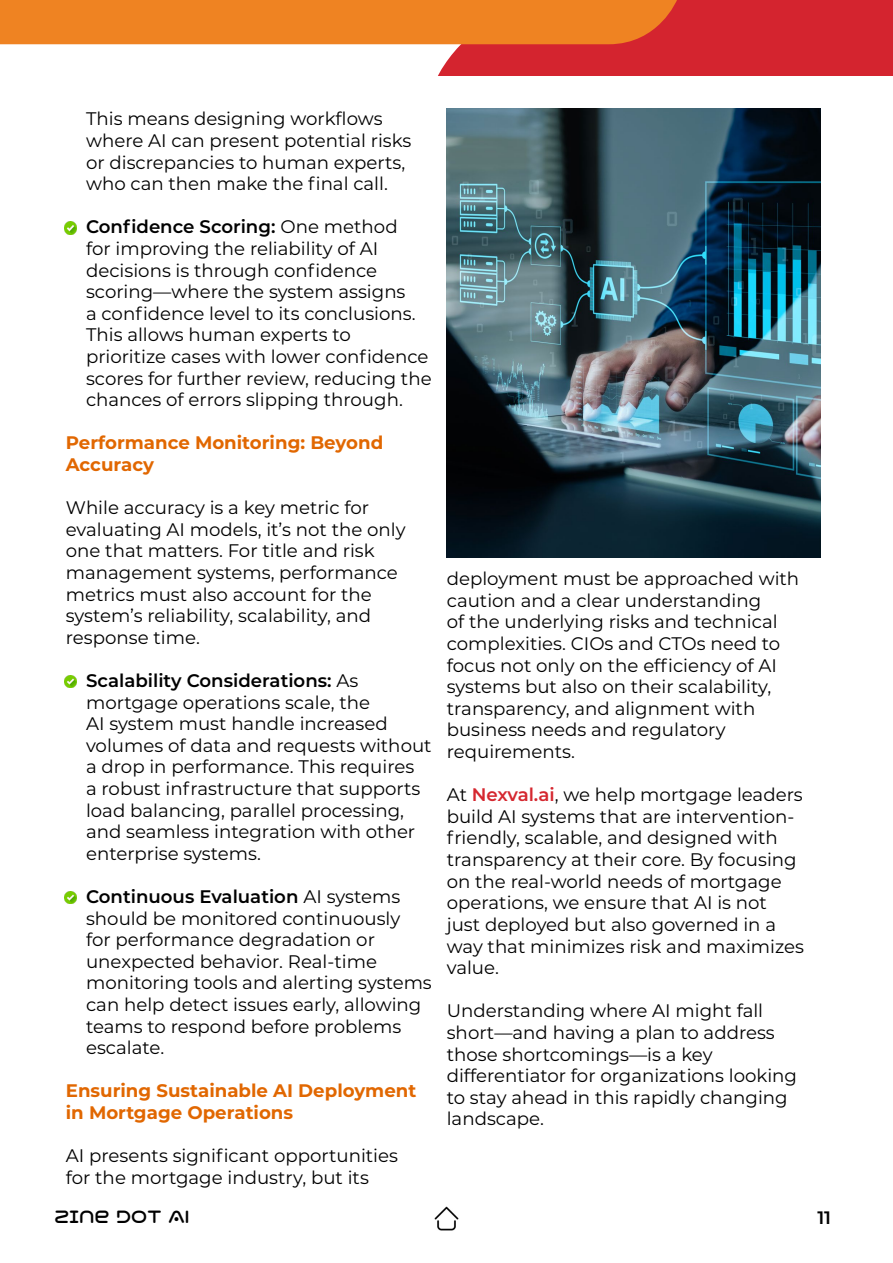
<style>
.page{position:relative;width:893px;height:1263px;background:#fff}
.page>*{position:absolute;margin:0;border:0;box-sizing:border-box;transform-origin:0 0}
.t1{font:18.15px/21.6px "Montserrat";color:#000}
.t2{font:700 18.15px/21.6px "Montserrat";color:#e16701}
.t3{font:600 18px "Montserrat";color:#000}
.t4{font:17.25px "Varino Normal";letter-spacing:-.03em;color:#000}
.s1{font-weight:600}
.s2{font-weight:600;color:#d5272f}
</style>
<div class="page">
<img style="left:434px;top:1206px;width:25px;height:25px">
<img style="left:446px;top:108px;width:374px;height:449px">
<svg style="left:65px;top:222px;width:12px;height:12px"></svg>
<svg style="left:65px;top:675px;width:12px;height:12px"></svg>
<svg style="left:65px;top:891px;width:12px;height:12px"></svg>
<svg style="left:0;top:0;width:893px;height:76px"></svg>
<p class="t1" style="left:86px;top:108px;width:327px">This means designing workflows where AI can present potential risks or discrepancies to human experts, who can then make the final call.</p>
<p class="t1" style="left:86px;top:216px;width:347px"><span class="s1">Confidence Scoring:</span> One method<br>for improving the reliability of AI decisions is through confidence scoring—where the system assigns<br>a confidence level to its conclusions.<br>This allows human experts to prioritize cases with lower confidence scores for further review, reducing the chances of errors slipping through.</p>
<p class="t2" style="left:66px;top:431px;width:319px">Performance Monitoring: Beyond<br>Accuracy</p>
<p class="t1" style="left:66px;top:496px;width:341px">While accuracy is a key metric for evaluating AI models, it’s not the only one that matters. For title and risk management systems, performance metrics must also account for the system’s reliability, scalability, and response time.</p>
<p class="t1" style="left:86px;top:669px;width:347px"><span class="s1">Scalability Considerations:</span> As mortgage operations scale, the<br>AI system must handle increased volumes of data and requests without a drop in performance. This requires<br>a robust infrastructure that supports load balancing, parallel processing, and seamless integration with other enterprise systems.</p>
<p class="t1" style="left:86px;top:885px;width:347px"><span class="s1">Continuous Evaluation</span> AI systems should be monitored continuously<br>for performance degradation or unexpected behavior. Real-time monitoring tools and alerting systems can help detect issues early, allowing teams to respond before problems escalate.</p>
<p class="t2" style="left:66px;top:1079px;width:352px">Ensuring Sustainable AI Deployment in Mortgage Operations</p>
<p class="t1" style="left:66px;top:1144px;width:334px">AI presents significant opportunities for the mortgage industry, but its</p>
<p class="t1" style="left:447px;top:567px;width:354px">deployment must be approached with caution and a clear understanding<br>of the underlying risks and technical complexities. CIOs and CTOs need to focus not only on the efficiency of AI systems but also on their scalability, transparency, and alignment with business needs and regulatory requirements.</p>
<p class="t1" style="left:447px;top:783px;width:359px">At <span class="s2">Nexval.ai</span>, we help mortgage leaders build AI systems that are intervention&shy;friendly, scalable, and designed with transparency at their core. By focusing on the real-world needs of mortgage operations, we ensure that AI is not just deployed but also governed in a way that minimizes risk and maximizes value.</p>
<p class="t1" style="left:447px;top:999px;width:352px">Understanding where AI might fall short—and having a plan to address those shortcomings—is a key differentiator for organizations looking to stay ahead in this rapidly changing landscape.</p>
<p class="t4" style="left:54px;top:1203px;width:137px">ZINE DOT AI</p>
<p class="t3" style="left:817px;top:1205px;width:15px">11</p>
</div>
